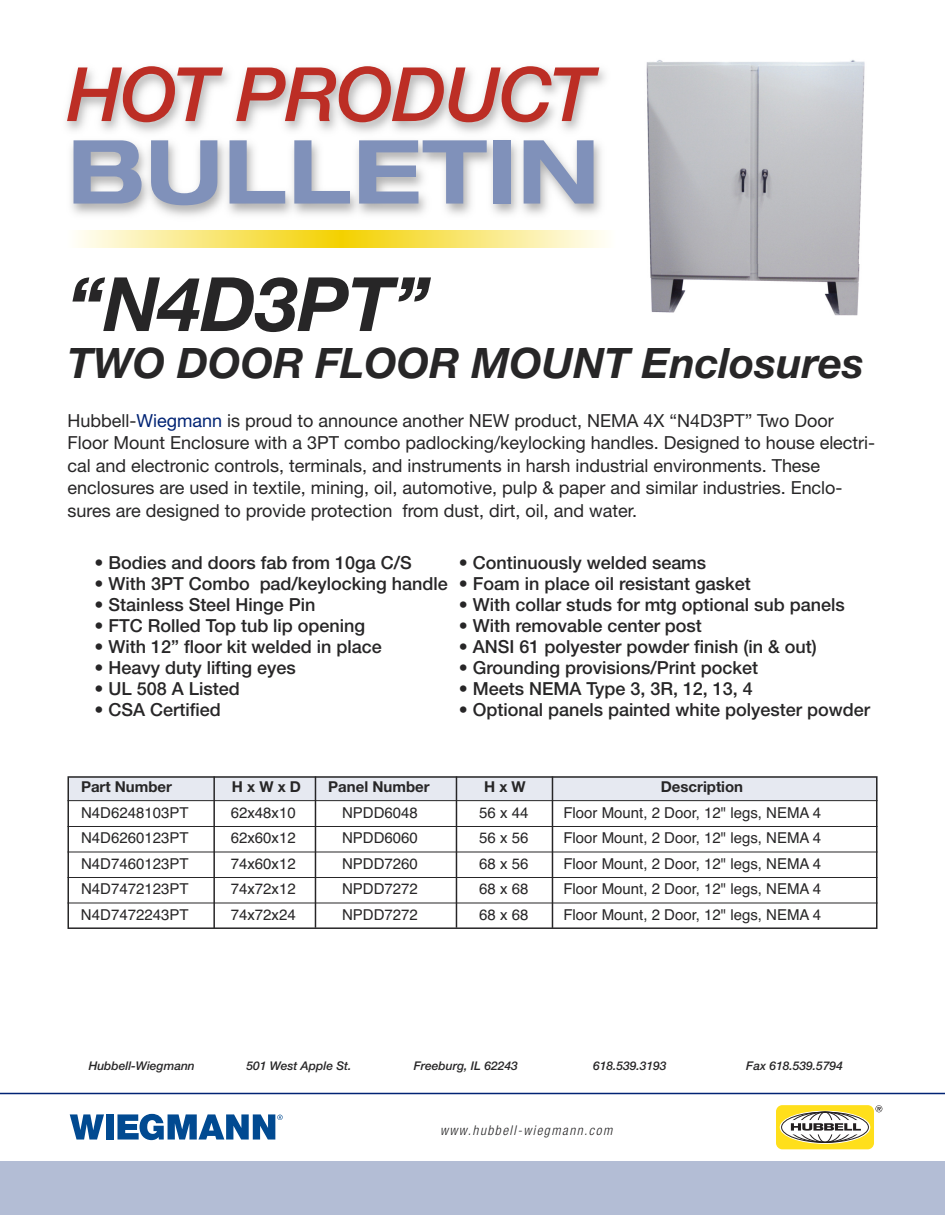
<style>
.page{position:relative;width:945px;height:1215px;background:#fff}
.page>*{position:absolute;margin:0;border:0;box-sizing:border-box;transform-origin:0 0}
.t1{font:700 expanded 88.5px "Helvetica Neue";letter-spacing:.01em;color:#8091ba}
.t2{font:italic 500 75px "Helvetica Neue";letter-spacing:-.015em;color:#bc2e25}
.t3{font:italic 700 75px "Helvetica Neue";color:#272627}
.t4{font:italic 700 42px "Helvetica Neue";color:#272627}
.t5{font:500 18px "Helvetica Neue";color:#272627}
.t6{font:18px/22.5px "Helvetica Neue";color:#272627}
.t7{font:15px "Helvetica";color:#272627}
.t8{font:700 15px "Helvetica Neue";color:#272627}
.t9{font:italic 300 condensed 13.5px "Helvetica Neue";letter-spacing:.11em;color:#272627}
.t10{font:italic 500 12px "Helvetica Neue";color:#272627}
.s1{color:#002374}
</style>
<div class="page">
<div style="left:68px;top:777px;width:810px;height:24px;background:#e6e9f1"></div>
<div style="left:68px;top:776px;width:810px;height:153px;border:2px solid #272627"></div>
<svg style="left:70px;top:1114px;width:34px;height:26px"></svg>
<div style="left:106px;top:1114px;width:8px;height:26px;background:#014a91"></div>
<svg style="left:117px;top:1114px;width:166px;height:26px"></svg>
<div style="left:776px;top:1105px;width:98px;height:44px;background:#ffdf1b;border-radius:6px"></div>
<svg style="left:780px;top:1111px;width:90px;height:32px"></svg>
<div style="left:780px;top:1111px;width:90px;height:33px;border:1px solid #fff;border-radius:50%"></div>
<div style="left:798px;top:1112px;width:54px;height:31px;border:1px solid #231f20;border-radius:50%"></div>
<div style="left:807px;top:1112px;width:36px;height:31px;border:1px solid #231f20;border-radius:50%"></div>
<div style="left:817px;top:1112px;width:16px;height:31px;border:1px solid #231f20;border-radius:50%"></div>
<div style="left:786px;top:1120px;width:78px;height:14px;background:#fff;border-radius:6px"></div>
<svg style="left:875px;top:1105px;width:7px;height:7px"></svg>
<svg style="left:791px;top:1123px;width:70px;height:8px"></svg>
<hr style="left:0;top:1093px;width:945px;height:1px;background:#002374">
<div style="left:0;top:1161px;width:945px;height:54px;background:#b3bdd5"></div>
<hr style="left:68px;top:800px;width:810px;height:1px;background:#272627">
<hr style="left:68px;top:826px;width:810px;height:1px;background:#272627">
<hr style="left:68px;top:852px;width:810px;height:1px;background:#272627">
<hr style="left:68px;top:877px;width:810px;height:1px;background:#272627">
<hr style="left:68px;top:903px;width:810px;height:1px;background:#272627">
<hr style="left:315px;top:776px;width:1px;height:152px;background:#272627">
<hr style="left:456px;top:776px;width:1px;height:152px;background:#272627">
<hr style="left:213px;top:776px;width:2px;height:152px;background:#272627">
<hr style="left:552px;top:776px;width:1px;height:152px;background:#272627">
<img style="left:650px;top:263px;width:210px;height:53px">
<img style="left:70px;top:230px;width:543px;height:18px">
<img style="left:646px;top:59px;width:219px;height:204px">
<h2 class="t2" style="left:68px;top:68px;width:528px">HOT PRODUCT</h2>
<h1 class="t1" style="left:68px;top:140px;width:534px">BULLETIN</h1>
<h2 class="t3" style="left:68px;top:277px;width:364px">“N4D3PT”</h2>
<h3 class="t4" style="left:68px;top:348px;width:798px">TWO DOOR FLOOR MOUNT Enclosures</h3>
<p class="t6" style="left:67px;top:411px;width:809px">Hubbell-<span class="s1">Wiegmann</span> is proud to announce another NEW product, NEMA 4X “N4D3PT” Two Door Floor Mount Enclosure with a 3PT combo padlocking/keylocking handles. Designed to house electri&shy;cal and electronic controls, terminals, and instruments in harsh industrial environments. These enclosures are used in textile, mining, oil, automotive, pulp &amp; paper and similar industries. Enclo&shy;sures are designed to provide protection from dust, dirt, oil, and water.</p>
<p class="t5" style="left:94px;top:556px;width:319px">• Bodies and doors fab from 10ga C/S</p>
<p class="t5" style="left:459px;top:556px;width:249px">• Continuously welded seams</p>
<p class="t5" style="left:94px;top:577px;width:658px">• With 3PT Combo pad/keylocking handle • Foam in place oil resistant gasket</p>
<p class="t5" style="left:94px;top:598px;width:223px">• Stainless Steel Hinge Pin</p>
<p class="t5" style="left:459px;top:598px;width:387px">• With collar studs for mtg optional sub panels</p>
<p class="t5" style="left:94px;top:619px;width:272px">• FTC Rolled Top tub lip opening</p>
<p class="t5" style="left:459px;top:619px;width:244px">• With removable center post</p>
<p class="t5" style="left:94px;top:640px;width:289px">• With 12” floor kit welded in place</p>
<p class="t5" style="left:459px;top:640px;width:359px">• ANSI 61 polyester powder finish (in &amp; out)</p>
<p class="t5" style="left:94px;top:661px;width:203px">• Heavy duty lifting eyes</p>
<p class="t5" style="left:459px;top:661px;width:301px">• Grounding provisions/Print pocket</p>
<p class="t5" style="left:94px;top:682px;width:147px">• UL 508 A Listed</p>
<p class="t5" style="left:459px;top:682px;width:295px">• Meets NEMA Type 3, 3R, 12, 13, 4</p>
<p class="t5" style="left:94px;top:703px;width:128px">• CSA Certified</p>
<p class="t5" style="left:459px;top:703px;width:413px">• Optional panels painted white polyester powder</p>
<p class="t8" style="left:81px;top:782px;width:93px">Part Number</p>
<p class="t8" style="left:232px;top:782px;width:71px">HxWxD</p>
<p class="t8" style="left:328px;top:782px;width:103px">Panel Number</p>
<p class="t8" style="left:484px;top:782px;width:43px">HxW</p>
<p class="t8" style="left:661px;top:782px;width:84px">Description</p>
<p class="t7" style="left:81px;top:804px;width:109px">N4D6248103PT</p>
<p class="t7" style="left:231px;top:804px;width:67px">62x48x10</p>
<p class="t7" style="left:342px;top:804px;width:77px">NPDD6048</p>
<p class="t7" style="left:479px;top:804px;width:51px">56 x 44</p>
<p class="t7" style="left:563px;top:804px;width:259px">Floor Mount, 2 Door, 12" legs, NEMA 4</p>
<p class="t7" style="left:81px;top:829px;width:109px">N4D6260123PT</p>
<p class="t7" style="left:231px;top:829px;width:67px">62x60x12</p>
<p class="t7" style="left:342px;top:829px;width:77px">NPDD6060</p>
<p class="t7" style="left:479px;top:829px;width:51px">56 x 56</p>
<p class="t7" style="left:563px;top:829px;width:259px">Floor Mount, 2 Door, 12" legs, NEMA 4</p>
<p class="t7" style="left:81px;top:855px;width:109px">N4D7460123PT</p>
<p class="t7" style="left:231px;top:855px;width:67px">74x60x12</p>
<p class="t7" style="left:342px;top:855px;width:77px">NPDD7260</p>
<p class="t7" style="left:479px;top:855px;width:51px">68 x 56</p>
<p class="t7" style="left:563px;top:855px;width:259px">Floor Mount, 2 Door, 12" legs, NEMA 4</p>
<p class="t7" style="left:81px;top:880px;width:109px">N4D7472123PT</p>
<p class="t7" style="left:231px;top:880px;width:67px">74x72x12</p>
<p class="t7" style="left:342px;top:880px;width:77px">NPDD7272</p>
<p class="t7" style="left:479px;top:880px;width:51px">68 x 68</p>
<p class="t7" style="left:563px;top:880px;width:259px">Floor Mount, 2 Door, 12" legs, NEMA 4</p>
<p class="t7" style="left:81px;top:906px;width:109px">N4D7472243PT</p>
<p class="t7" style="left:231px;top:906px;width:67px">74x72x24</p>
<p class="t7" style="left:342px;top:906px;width:77px">NPDD7272</p>
<p class="t7" style="left:479px;top:906px;width:51px">68 x 68</p>
<p class="t7" style="left:563px;top:906px;width:259px">Floor Mount, 2 Door, 12" legs, NEMA 4</p>
<p class="t10" style="left:89px;top:1062px;width:108px">Hubbell-Wiegmann</p>
<p class="t10" style="left:247px;top:1062px;width:106px">501 West Apple St.</p>
<p class="t10" style="left:414px;top:1062px;width:106px">Freeburg, IL 62243</p>
<p class="t10" style="left:593px;top:1062px;width:75px">618.539.3193</p>
<p class="t10" style="left:746px;top:1062px;width:98px">Fax 618.539.5794</p>
<p class="t9" style="left:440px;top:1125px;width:174px">www.hubbell-wiegmann.com</p>
</div>
